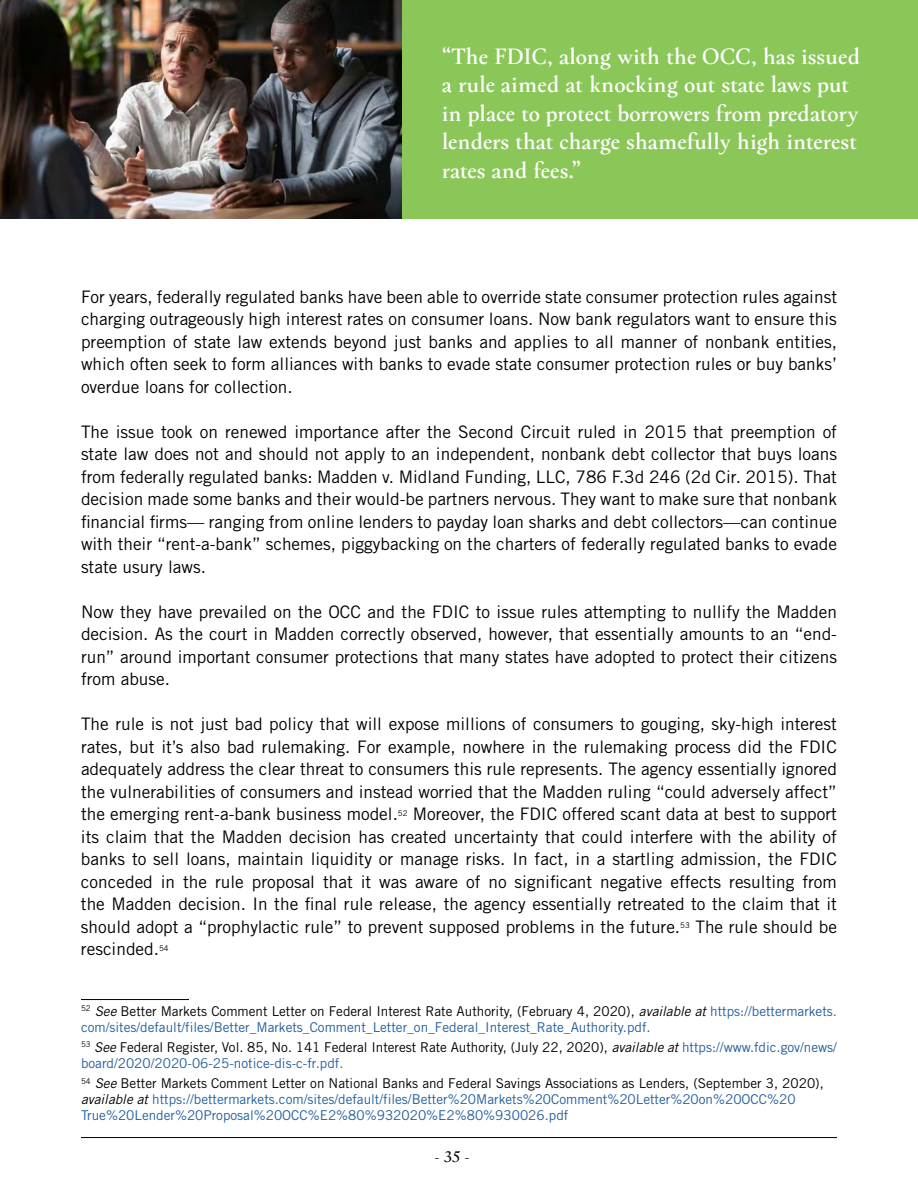
<style>
.page{position:relative;width:918px;height:1188px;background:#fff}
.page>*{position:absolute;margin:0;border:0;box-sizing:border-box;transform-origin:0 0}
.t1{font:600 24px/28.5px "W Hermann";letter-spacing:-.01em;color:#fff}
.t2{font:17.25px/22.5px "Trade Gothic LT Std";color:#000;text-align:justify}
.t3{font:16.5px "W Hermann";color:#000}
.t4{font:13.5px/16.2px "Trade Gothic LT Std";color:#215e9e}
.t5{font:13.5px/16.2px "Trade Gothic LT Std";color:#000}
.s1{font-style:italic;color:#000}
.s2{color:#000}
.s3{font-style:italic}
.s4{color:#215e9e}
</style>
<div class="page">
<hr style="left:81px;top:1137px;width:756px;height:1px;background:#000">
<hr style="left:81px;top:999px;width:108px;height:1px;background:#000">
<img style="left:0;top:0;width:403px;height:218px">
<div style="left:403px;top:0;width:515px;height:218px;background:#8ac758"></div>
<h1 class="t1" style="left:442px;top:40px;width:420px">“The FDIC, along with the OCC, has issued a rule aimed at knocking out state laws put in place to protect borrowers from predatory lenders that charge shamefully high interest rates and fees.”</h1>
<p class="t2" style="left:81px;top:285px;width:758px">For years, federally regulated banks have been able to override state consumer protection rules against charging outrageously high interest rates on consumer loans. Now bank regulators want to ensure this preemption of state law extends beyond just banks and applies to all manner of nonbank entities, which often seek to form alliances with banks to evade state consumer protection rules or buy banks’ overdue loans for collection.</p>
<p class="t2" style="left:81px;top:420px;width:758px">The issue took on renewed importance after the Second Circuit ruled in 2015 that preemption of state law does not and should not apply to an independent, nonbank debt collector that buys loans from federally regulated banks: Madden v. Midland Funding, LLC, 786 F.3d 246 (2d Cir. 2015). That decision made some banks and their would-be partners nervous. They want to make sure that nonbank financial firms— ranging from online lenders to payday loan sharks and debt collectors—can continue with their “rent-a-bank” schemes, piggybacking on the charters of federally regulated banks to evade state usury laws.</p>
<p class="t2" style="left:81px;top:600px;width:758px">Now they have prevailed on the OCC and the FDIC to issue rules attempting to nullify the Madden decision. As the court in Madden correctly observed, however, that essentially amounts to an “end&shy;run” around important consumer protections that many states have adopted to protect their citizens from abuse.</p>
<p class="t2" style="left:81px;top:713px;width:758px">The rule is not just bad policy that will expose millions of consumers to gouging, sky-high interest rates, but it’s also bad rulemaking. For example, nowhere in the rulemaking process did the FDIC adequately address the clear threat to consumers this rule represents. The agency essentially ignored the vulnerabilities of consumers and instead worried that the Madden ruling “could adversely affect” the emerging rent-a-bank business model.<sup>52</sup> Moreover, the FDIC offered scant data at best to support its claim that the Madden decision has created uncertainty that could interfere with the ability of banks to sell loans, maintain liquidity or manage risks. In fact, in a startling admission, the FDIC conceded in the rule proposal that it was aware of no significant negative effects resulting from the Madden decision. In the final rule release, the agency essentially retreated to the claim that it should adopt a “prophylactic rule” to prevent supposed problems in the future.<sup>53</sup> The rule should be rescinded.<sup>54</sup></p>
<p class="t4" style="left:81px;top:1003px;width:758px"><sup>52</sup> <span class="s1">See</span> <span class="s2">Better Markets Comment Letter on Federal Interest Rate Authority, (February 4, 2020),</span> <span class="s1">available at</span> https://bettermarkets. com/sites/default/files/Better_Markets_Comment_Letter_on_Federal_Interest_Rate_Authority.pdf.</p>
<p class="t5" style="left:81px;top:1039px;width:758px"><sup>53</sup> <span class="s3">See</span> Federal Register, Vol. 85, No. 141 Federal Interest Rate Authority, (July 22, 2020), <span class="s3">available at</span> <span class="s4">https://www.fdic.gov/news/ board/2020/2020-06-25-notice-dis-c-fr.pdf.</span></p>
<p class="t4" style="left:81px;top:1075px;width:744px"><sup>54</sup> <span class="s1">See</span> <span class="s2">Better Markets Comment Letter on National Banks and Federal Savings Associations as Lenders, (September 3, 2020), </span><span class="s1">available at</span> https://bettermarkets.com/sites/default/files/Better%20Markets%20Comment%20Letter%20on%20OCC%20<br>True%20Lender%20Proposal%20OCC%E2%80%932020%E2%80%930026.pdf</p>
<p class="t3" style="left:435px;top:1145px;width:37px">- 35 -</p>
</div>
